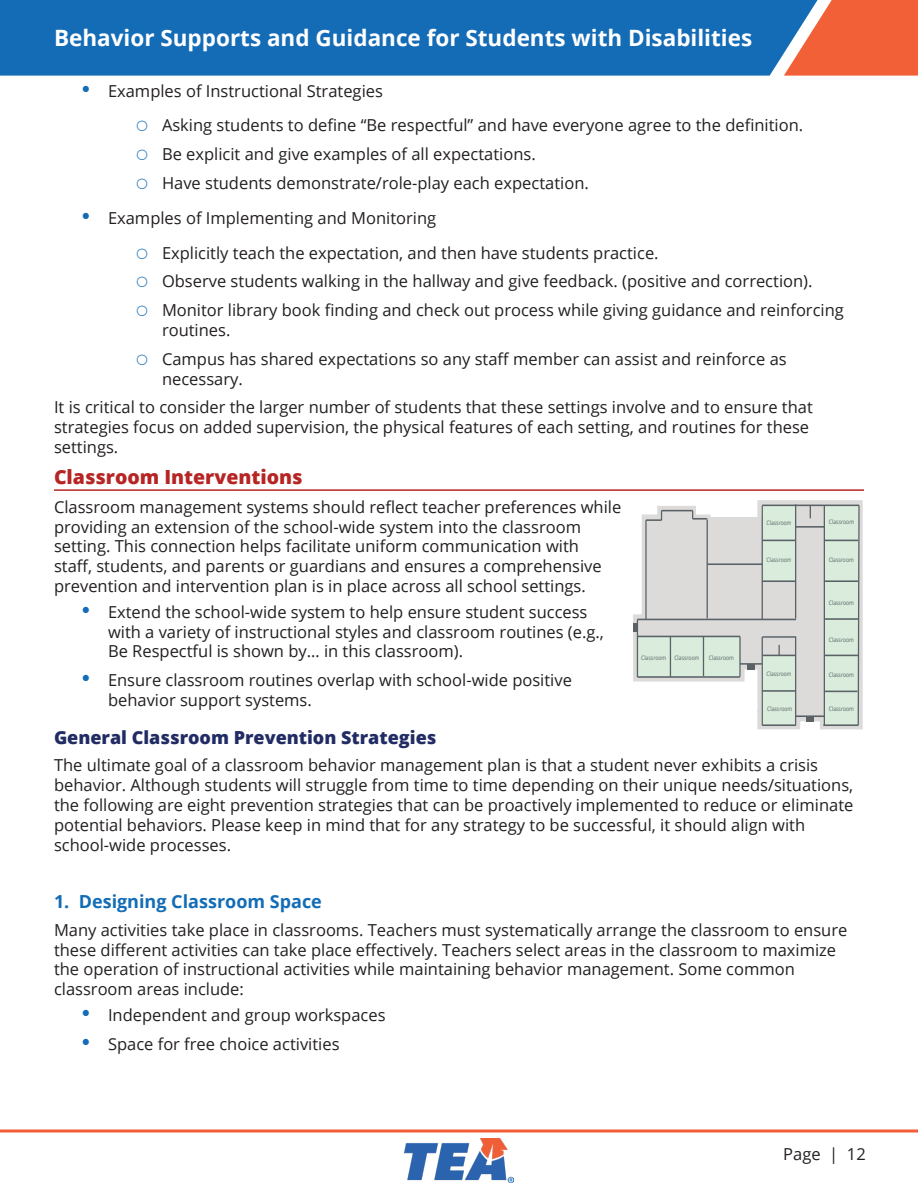
<style>
.page{position:relative;width:918px;height:1188px;background:#fff}
.page>*{position:absolute;margin:0;border:0;box-sizing:border-box;transform-origin:0 0}
.t1{font:700 22.5px "Open Sans";color:#fff}
.t2{font:800 19.5px "Open Sans";color:#b62524}
.t3{font:800 18px "Open Sans";color:#212b64}
.t4{font:700 18px "Open Sans";color:#126cb6}
.t5{font:16.5px/19.8px "Open Sans";color:#231f20}
.t6{font:6.15px "Open Sans";color:#5a6267;scale:.82 1}
.s1{color:#126cb6}
</style>
<div class="page">
<div style="left:0;top:0;width:784px;height:76px;background:#156cb6"></div>
<svg style="left:784px;top:0;width:134px;height:76px;background:#de7054"></svg>
<hr style="left:0;top:1130px;width:918px;height:2px;background:#f15e36">
<img style="left:404px;top:1138px;width:110px;height:44px">
<hr style="left:54px;top:489px;width:810px;height:2px;background:#b62524">
<svg style="left:633px;top:500px;width:230px;height:230px"></svg>
<hr style="left:645px;top:520px;width:2px;height:99px;background:#5a6267">
<hr style="left:706px;top:520px;width:2px;height:98px;background:#5a6267">
<hr style="left:637px;top:619px;width:159px;height:1px;background:#5a6267">
<hr style="left:707px;top:564px;width:55px;height:1px;background:#5a6267">
<hr style="left:762px;top:505px;width:1px;height:114px;background:#5a6267">
<hr style="left:662px;top:510px;width:31px;height:1px;background:#5a6267">
<svg style="left:646px;top:511px;width:16px;height:10px"></svg>
<svg style="left:692px;top:511px;width:15px;height:9px"></svg>
<hr style="left:637px;top:619px;width:1px;height:58px;background:#5a6267">
<hr style="left:637px;top:636px;width:103px;height:1px;background:#5a6267">
<hr style="left:670px;top:636px;width:1px;height:41px;background:#5a6267">
<hr style="left:703px;top:636px;width:1px;height:40px;background:#5a6267">
<hr style="left:739px;top:636px;width:2px;height:41px;background:#5a6267">
<hr style="left:637px;top:676px;width:103px;height:2px;background:#5a6267">
<hr style="left:762px;top:637px;width:1px;height:88px;background:#5a6267">
<hr style="left:795px;top:504px;width:1px;height:115px;background:#5a6267">
<hr style="left:762px;top:725px;width:34px;height:1px;background:#5a6267">
<hr style="left:823px;top:725px;width:35px;height:1px;background:#5a6267">
<hr style="left:762px;top:505px;width:97px;height:1px;background:#5a6267">
<svg style="left:857px;top:504px;width:3px;height:223px"></svg>
<hr style="left:824px;top:505px;width:1px;height:220px;background:#5a6267">
<hr style="left:795px;top:637px;width:1px;height:88px;background:#5a6267">
<hr style="left:762px;top:581px;width:34px;height:1px;background:#5a6267">
<hr style="left:762px;top:636px;width:34px;height:2px;background:#5a6267">
<hr style="left:762px;top:655px;width:34px;height:1px;background:#5a6267">
<hr style="left:762px;top:690px;width:33px;height:2px;background:#5a6267">
<hr style="left:824px;top:691px;width:33px;height:1px;background:#5a6267">
<hr style="left:825px;top:655px;width:33px;height:1px;background:#5a6267">
<hr style="left:762px;top:540px;width:34px;height:1px;background:#5a6267">
<hr style="left:796px;top:526px;width:29px;height:2px;background:#5a6267">
<hr style="left:825px;top:618px;width:33px;height:2px;background:#5a6267">
<hr style="left:825px;top:581px;width:33px;height:1px;background:#5a6267">
<hr style="left:825px;top:540px;width:33px;height:1px;background:#5a6267">
<svg style="left:810px;top:506px;width:1px;height:12px"></svg>
<svg style="left:778px;top:645px;width:2px;height:10px"></svg>
<hr style="left:740px;top:663px;width:22px;height:2px;background:#5a6267">
<div style="left:747px;top:664px;width:7px;height:6px;background:#5a6267"></div>
<svg style="left:796px;top:716px;width:28px;height:5px"></svg>
<svg style="left:633px;top:623px;width:4px;height:9px"></svg>
<h1 class="t1" style="left:54px;top:22px;width:700px">Behavior Supports and Guidance for Students with Disabilities</h1>
<p class="t5" style="left:81px;top:80px;width:303px"><span class="s1">•</span> Examples of Instructional Strategies</p>
<p class="t5" style="left:135px;top:115px;width:670px"><span class="s1">○</span> Asking students to define “Be respectful” and have everyone agree to the definition.</p>
<p class="t5" style="left:135px;top:144px;width:400px"><span class="s1">○</span> Be explicit and give examples of all expectations.</p>
<p class="t5" style="left:135px;top:173px;width:453px"><span class="s1">○</span> Have students demonstrate/role-play each expectation.</p>
<p class="t5" style="left:81px;top:208px;width:357px"><span class="s1">•</span> Examples of Implementing and Monitoring</p>
<p class="t5" style="left:135px;top:242px;width:523px"><span class="s1">○</span> Explicitly teach the expectation, and then have students practice.</p>
<p class="t5" style="left:135px;top:271px;width:679px"><span class="s1">○</span> Observe students walking in the hallway and give feedback. (positive and correction).</p>
<p class="t5" style="left:162px;top:300px;width:683px;text-indent:-27px"><span class="s1">○</span> Monitor library book finding and check out process while giving guidance and reinforcing routines.</p>
<p class="t5" style="left:162px;top:349px;width:626px;text-indent:-27px"><span class="s1">○</span> Campus has shared expectations so any staff member can assist and reinforce as necessary.</p>
<p class="t5" style="left:54px;top:397px;width:760px">It is critical to consider the larger number of students that these settings involve and to ensure that strategies focus on added supervision, the physical features of each setting, and routines for these settings.</p>
<p class="t2" style="left:54px;top:462px;width:250px">Classroom Interventions</p>
<p class="t5" style="left:54px;top:496px;width:569px">Classroom management systems should reflect teacher preferences while providing an extension of the school-wide system into the classroom setting. This connection helps facilitate uniform communication with<br>staff, students, and parents or guardians and ensures a comprehensive prevention and intervention plan is in place across all school settings.</p>
<p class="t5" style="left:108px;top:601px;width:497px;text-indent:-27px"><span class="s1">•</span> Extend the school-wide system to help ensure student success with a variety of instructional styles and classroom routines (e.g.,<br>Be Respectful is shown by… in this classroom).</p>
<p class="t5" style="left:108px;top:670px;width:466px;text-indent:-27px"><span class="s1">•</span> Ensure classroom routines overlap with school-wide positive behavior support systems.</p>
<p class="t3" style="left:54px;top:724px;width:384px">General Classroom Prevention Strategies</p>
<p class="t5" style="left:54px;top:755px;width:801px">The ultimate goal of a classroom behavior management plan is that a student never exhibits a crisis behavior. Although students will struggle from time to time depending on their unique needs/situations, the following are eight prevention strategies that can be proactively implemented to reduce or eliminate potential behaviors. Please keep in mind that for any strategy to be successful, it should align with school-wide processes.</p>
<p class="t6" style="left:767px;top:519px;width:32px">Classroom</p>
<p class="t6" style="left:829px;top:518px;width:32px">Classroom</p>
<p class="t6" style="left:767px;top:556px;width:32px">Classroom</p>
<p class="t6" style="left:829px;top:556px;width:32px">Classroom</p>
<p class="t6" style="left:829px;top:599px;width:32px">Classroom</p>
<p class="t6" style="left:829px;top:635px;width:32px">Classroom</p>
<p class="t6" style="left:641px;top:654px;width:32px">Classroom</p>
<p class="t6" style="left:674px;top:654px;width:32px">Classroom</p>
<p class="t6" style="left:709px;top:654px;width:32px">Classroom</p>
<p class="t6" style="left:767px;top:670px;width:32px">Classroom</p>
<p class="t6" style="left:767px;top:704px;width:32px">Classroom</p>
<p class="t6" style="left:829px;top:704px;width:32px">Classroom</p>
<p class="t6" style="left:829px;top:671px;width:32px">Classroom</p>
<p class="t4" style="left:54px;top:889px;width:269px">1. Designing Classroom Space</p>
<p class="t5" style="left:54px;top:919px;width:795px">Many activities take place in classrooms. Teachers must systematically arrange the classroom to ensure these different activities can take place effectively. Teachers select areas in the classroom to maximize the operation of instructional activities while maintaining behavior management. Some common classroom areas include:</p>
<p class="t5" style="left:81px;top:1005px;width:306px"><span class="s1">•</span> Independent and group workspaces</p>
<p class="t5" style="left:81px;top:1033px;width:260px"><span class="s1">•</span> Space for free choice activities</p>
<p class="t5" style="left:783px;top:1144px;width:84px">Page | 12</p>
</div>
